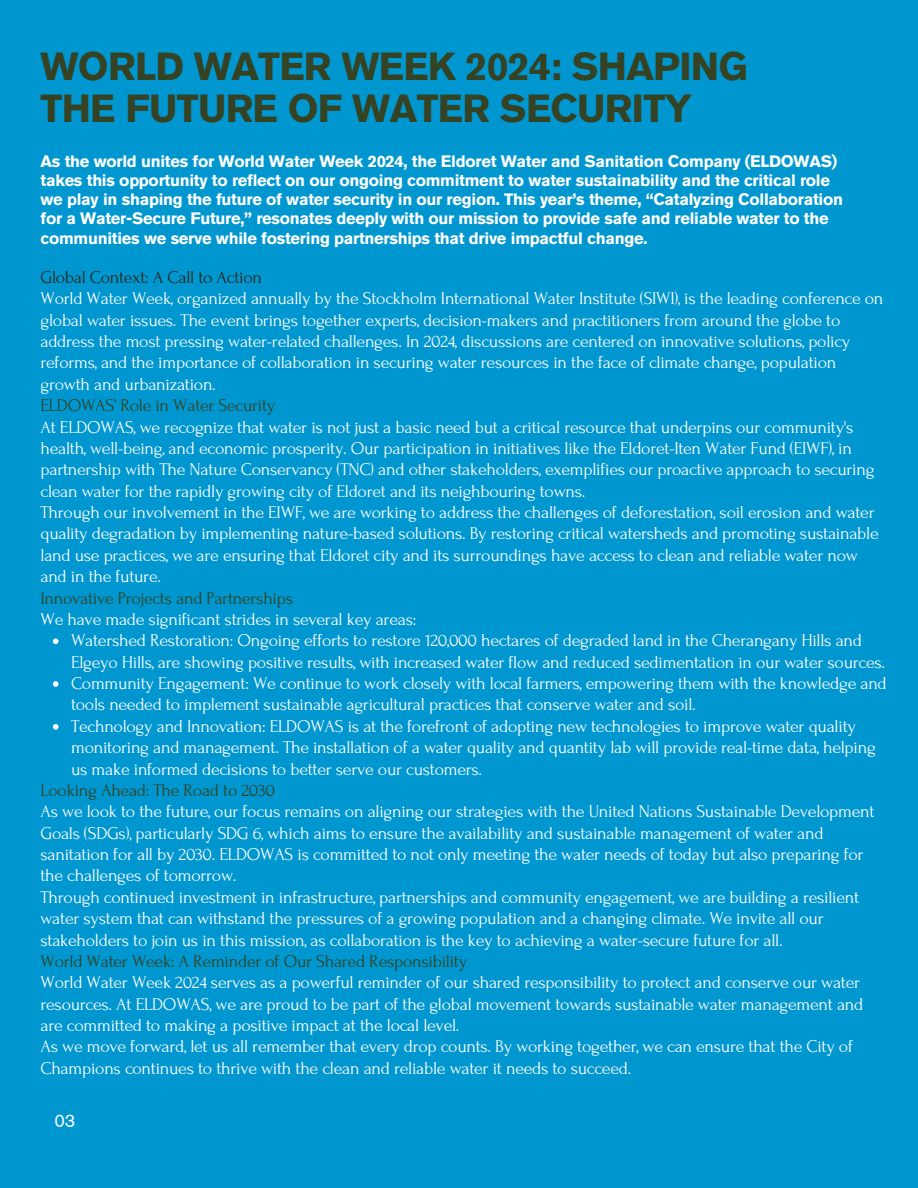
<style>
.page{position:relative;width:918px;height:1188px;background:#0097d0}
.page>*{position:absolute;margin:0;border:0;box-sizing:border-box;transform-origin:0 0}
.t1{font:700 39px/41.7px "Akzidenz Grotesk Pro";letter-spacing:-.02em;color:#354223}
.t2{font:18px/21.3px "Forum";letter-spacing:-.02em;color:#fff}
.t3{font:18px "Forum";letter-spacing:-.02em;color:#354223}
.t4{font:18px "Forum";letter-spacing:-.02em;color:#2c261c}
.t5{font:18px "Akzidenz Grotesk Pro";color:#fff}
.t6{font:700 16.5px/19.2px "Akzidenz Grotesk Pro";letter-spacing:-.02em;color:#fff}
</style>
<div class="page">
<svg style="left:53px;top:638px;width:5px;height:6px"></svg>
<svg style="left:53px;top:681px;width:5px;height:6px"></svg>
<svg style="left:53px;top:724px;width:5px;height:6px"></svg>
<h1 class="t1" style="left:40px;top:49px;width:709px">WORLD WATER WEEK 2024: SHAPING<br>THE FUTURE OF WATER SECURITY</h1>
<h2 class="t6" style="left:40px;top:153px;width:804px">As the world unites for World Water Week 2024, the Eldoret Water and Sanitation Company (ELDOWAS) takes this opportunity to reflect on our ongoing commitment to water sustainability and the critical role we play in shaping the future of water security in our region. This year’s theme, “Catalyzing Collaboration for a Water-Secure Future,” resonates deeply with our mission to provide safe and reliable water to the communities we serve while fostering partnerships that drive impactful change.</h2>
<p class="t4" style="left:40px;top:268px;width:223px">Global Context: A Call to Action</p>
<p class="t2" style="left:40px;top:288px;width:845px">World Water Week, organized annually by the Stockholm International Water Institute (SIWI), is the leading conference on global water issues. The event brings together experts, decision-makers and practitioners from around the globe to address the most pressing water-related challenges. In 2024, discussions are centered on innovative solutions, policy reforms, and the importance of collaboration in securing water resources in the face of climate change, population growth and urbanization.</p>
<p class="t3" style="left:40px;top:396px;width:236px">ELDOWAS’ Role in Water Security</p>
<p class="t2" style="left:40px;top:416px;width:836px">At ELDOWAS, we recognize that water is not just a basic need but a critical resource that underpins our community's health, well-being, and economic prosperity. Our participation in initiatives like the Eldoret-Iten Water Fund (EIWF), in partnership with The Nature Conservancy (TNC) and other stakeholders, exemplifies our proactive approach to securing clean water for the rapidly growing city of Eldoret and its neighbouring towns.</p>
<p class="t2" style="left:40px;top:502px;width:840px">Through our involvement in the EIWF, we are working to address the challenges of deforestation, soil erosion and water quality degradation by implementing nature-based solutions. By restoring critical watersheds and promoting sustainable land use practices, we are ensuring that Eldoret city and its surroundings have access to clean and reliable water now and in the future.</p>
<p class="t3" style="left:40px;top:588px;width:254px">Innovative Projects and Partnerships</p>
<p class="t2" style="left:40px;top:609px;width:377px">We have made significant strides in several key areas:</p>
<p class="t2" style="left:71px;top:630px;width:816px">Watershed Restoration: Ongoing efforts to restore 120,000 hectares of degraded land in the Cherangany Hills and<br>Elgeyo Hills, are showing positive results, with increased water flow and reduced sedimentation in our water sources.</p>
<p class="t2" style="left:71px;top:673px;width:817px">Community Engagement: We continue to work closely with local farmers, empowering them with the knowledge and tools needed to implement sustainable agricultural practices that conserve water and soil.</p>
<p class="t2" style="left:71px;top:716px;width:806px">Technology and Innovation: ELDOWAS is at the forefront of adopting new technologies to improve water quality monitoring and management. The installation of a water quality and quantity lab will provide real-time data, helping us make informed decisions to better serve our customers.</p>
<p class="t3" style="left:40px;top:781px;width:236px">Looking Ahead: The Road to 2030</p>
<p class="t2" style="left:40px;top:801px;width:836px">As we look to the future, our focus remains on aligning our strategies with the United Nations Sustainable Development Goals (SDGs), particularly SDG 6, which aims to ensure the availability and sustainable management of water and sanitation for all by 2030. ELDOWAS is committed to not only meeting the water needs of today but also preparing for the challenges of tomorrow.</p>
<p class="t2" style="left:40px;top:887px;width:820px">Through continued investment in infrastructure, partnerships and community engagement, we are building a resilient water system that can withstand the pressures of a growing population and a changing climate. We invite all our stakeholders to join us in this mission, as collaboration is the key to achieving a water-secure future for all.</p>
<p class="t3" style="left:40px;top:952px;width:428px">World Water Week: A Reminder of Our Shared Responsibility</p>
<p class="t2" style="left:40px;top:972px;width:824px">World Water Week 2024 serves as a powerful reminder of our shared responsibility to protect and conserve our water resources. At ELDOWAS, we are proud to be part of the global movement towards sustainable water management and are committed to making a positive impact at the local level.</p>
<p class="t2" style="left:40px;top:1036px;width:814px">As we move forward, let us all remember that every drop counts. By working together, we can ensure that the City of<br>Champions continues to thrive with the clean and reliable water it needs to succeed.</p>
<p class="t5" style="left:55px;top:1114px;width:22px">03</p>
</div>
